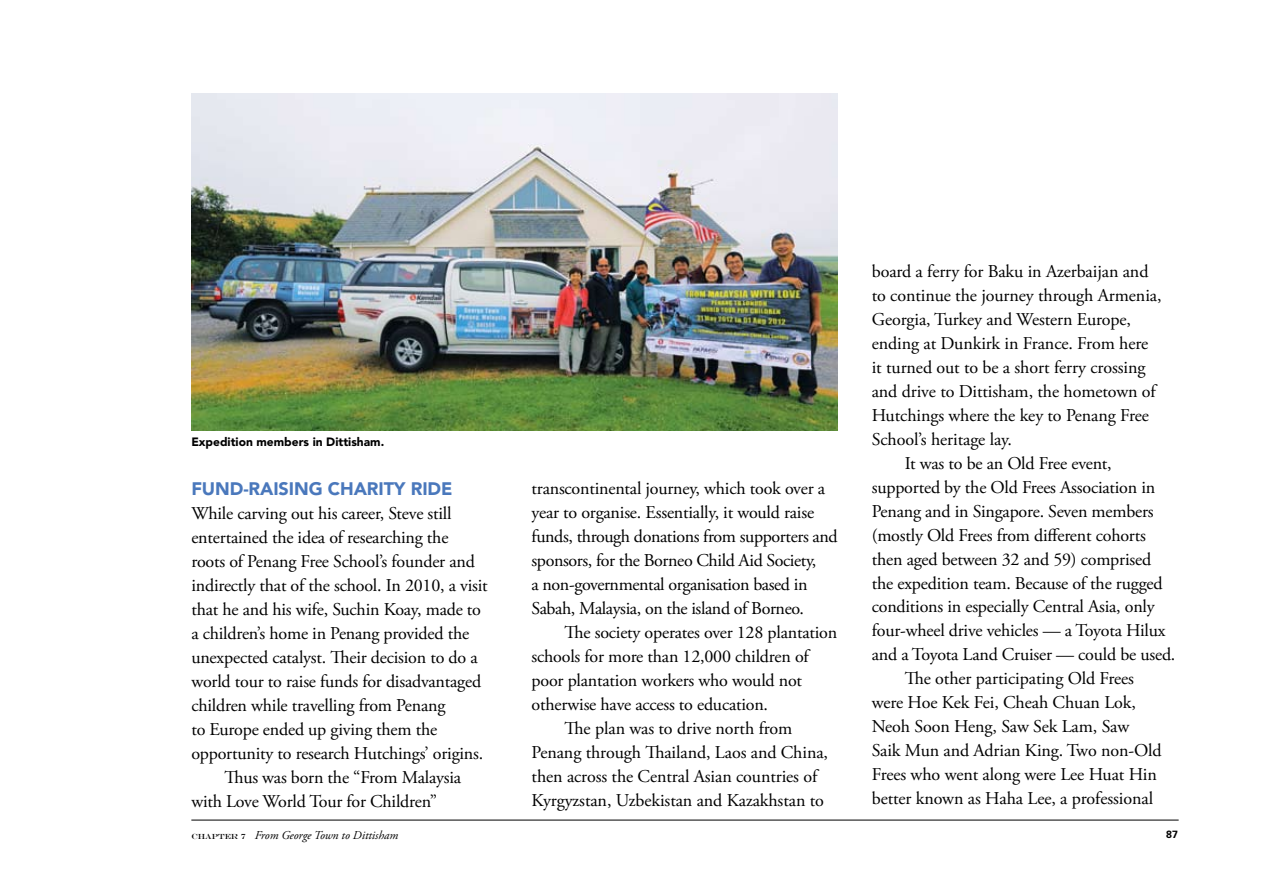
<style>
.page{position:relative;width:1263px;height:893px;background:#fff}
.page>*{position:absolute;margin:0;border:0;box-sizing:border-box;transform-origin:0 0}
.t1{font:18px/24px "Adobe Garamond Pro";letter-spacing:-.01em;color:#000}
.t2{font:900 18px "Avenir";letter-spacing:-.005em;color:#4a78bc}
.t3{font:italic 12px "Adobe Garamond Pro";color:#000}
.t4{font:900 12px "Avenir";color:#000}
.t5{font:700 10.5px "Univers";color:#000}
.s1{font-family:"Engravers";font-style:normal;font-size:7.5px}
</style>
<div class="page">
<hr style="left:191px;top:820px;width:988px;height:1px;background:#000">
<img style="left:191px;top:94px;width:647px;height:336px">
<p class="t4" style="left:191px;top:434px;width:194px">Expedition members in Dittisham.</p>
<p class="t2" style="left:191px;top:478px;width:263px">Fund-raising charity ride</p>
<p class="t1" style="left:191px;top:502px;width:262px">While carving out his career, Steve still</p>
<p class="t1" style="left:191px;top:526px;width:259px">entertained the idea of researching the</p>
<p class="t1" style="left:191px;top:550px;width:285px">roots of Penang Free School’s founder and</p>
<p class="t1" style="left:191px;top:574px;width:298px">indirectly that of the school. In 2010, a visit</p>
<p class="t1" style="left:191px;top:598px;width:291px">that he and his wife, Suchin Koay, made to</p>
<p class="t1" style="left:191px;top:622px;width:279px">a children’s home in Penang provided the</p>
<p class="t1" style="left:191px;top:646px;width:288px">unexpected catalyst. Their decision to do a</p>
<p class="t1" style="left:191px;top:670px;width:291px">world tour to raise funds for disadvantaged</p>
<p class="t1" style="left:191px;top:694px;width:256px">children while travelling from Penang</p>
<p class="t1" style="left:191px;top:718px;width:247px">to Europe ended up giving them the</p>
<p class="t1" style="left:191px;top:742px;width:293px">opportunity to research Hutchings’ origins.</p>
<p class="t1" style="left:224px;top:766px;width:238px">Thus was born the “From Malaysia</p>
<p class="t1" style="left:191px;top:790px;width:247px">with Love World Tour for Children”</p>
<p class="t1" style="left:532px;top:477px;width:308px">transcontinental journey, which took over a year to organise. Essentially, it would raise funds, through donations from supporters and sponsors, for the Borneo Child Aid Society,<br>a non-governmental organisation based in Sabah, Malaysia, on the island of Borneo.</p>
<p class="t1" style="left:564px;top:621px;width:274px">The society operates over 128 plantation</p>
<p class="t1" style="left:532px;top:645px;width:279px">schools for more than 12,000 children of</p>
<p class="t1" style="left:532px;top:669px;width:272px">poor plantation workers who would not</p>
<p class="t1" style="left:532px;top:693px;width:238px">otherwise have access to education.</p>
<p class="t1" style="left:564px;top:717px;width:229px">The plan was to drive north from</p>
<p class="t1" style="left:532px;top:741px;width:298px">Penang through Thailand, Laos and China,</p>
<p class="t1" style="left:532px;top:765px;width:287px">then across the Central Asian countries of</p>
<p class="t1" style="left:532px;top:789px;width:294px">Kyrgyzstan, Uzbekistan and Kazakhstan to</p>
<p class="t1" style="left:872px;top:259px;width:278px">board a ferry for Baku in Azerbaijan and</p>
<p class="t1" style="left:872px;top:283px;width:291px">to continue the journey through Armenia,</p>
<p class="t1" style="left:872px;top:307px;width:261px">Georgia, Turkey and Western Europe,</p>
<p class="t1" style="left:872px;top:331px;width:278px">ending at Dunkirk in France. From here</p>
<p class="t1" style="left:872px;top:355px;width:275px">it turned out to be a short ferry crossing</p>
<p class="t1" style="left:872px;top:379px;width:286px">and drive to Dittisham, the hometown of</p>
<p class="t1" style="left:872px;top:403px;width:279px">Hutchings where the key to Penang Free</p>
<p class="t1" style="left:872px;top:427px;width:142px">School’s heritage lay.</p>
<p class="t1" style="left:905px;top:451px;width:209px">It was to be an Old Free event,</p>
<p class="t1" style="left:872px;top:475px;width:285px">supported by the Old Frees Association in</p>
<p class="t1" style="left:872px;top:499px;width:283px">Penang and in Singapore. Seven members</p>
<p class="t1" style="left:872px;top:523px;width:276px">(mostly Old Frees from different cohorts</p>
<p class="t1" style="left:872px;top:547px;width:281px">then aged between 32 and 59) comprised</p>
<p class="t1" style="left:872px;top:571px;width:292px">the expedition team. Because of the rugged</p>
<p class="t1" style="left:872px;top:595px;width:284px">conditions in especially Central Asia, only</p>
<p class="t1" style="left:872px;top:619px;width:295px">four-wheel drive vehicles — a Toyota Hilux</p>
<p class="t1" style="left:872px;top:643px;width:305px">and a Toyota Land Cruiser — could be used.</p>
<p class="t1" style="left:905px;top:667px;width:231px">The other participating Old Frees</p>
<p class="t1" style="left:872px;top:691px;width:266px">were Hoe Kek Fei, Cheah Chuan Lok,</p>
<p class="t1" style="left:872px;top:715px;width:259px">Neoh Soon Heng, Saw Sek Lam, Saw</p>
<p class="t1" style="left:872px;top:739px;width:291px">Saik Mun and Adrian King. Two non-Old</p>
<p class="t1" style="left:872px;top:763px;width:287px">Frees who went along were Lee Huat Hin</p>
<p class="t1" style="left:872px;top:787px;width:283px">better known as Haha Lee, a professional</p>
<p class="t3" style="left:191px;top:828px;width:208px"><span class="s1">CHAPTER 7</span> From George Town to Dittisham</p>
<p class="t5" style="left:1166px;top:828px;width:13px">87</p>
</div>
